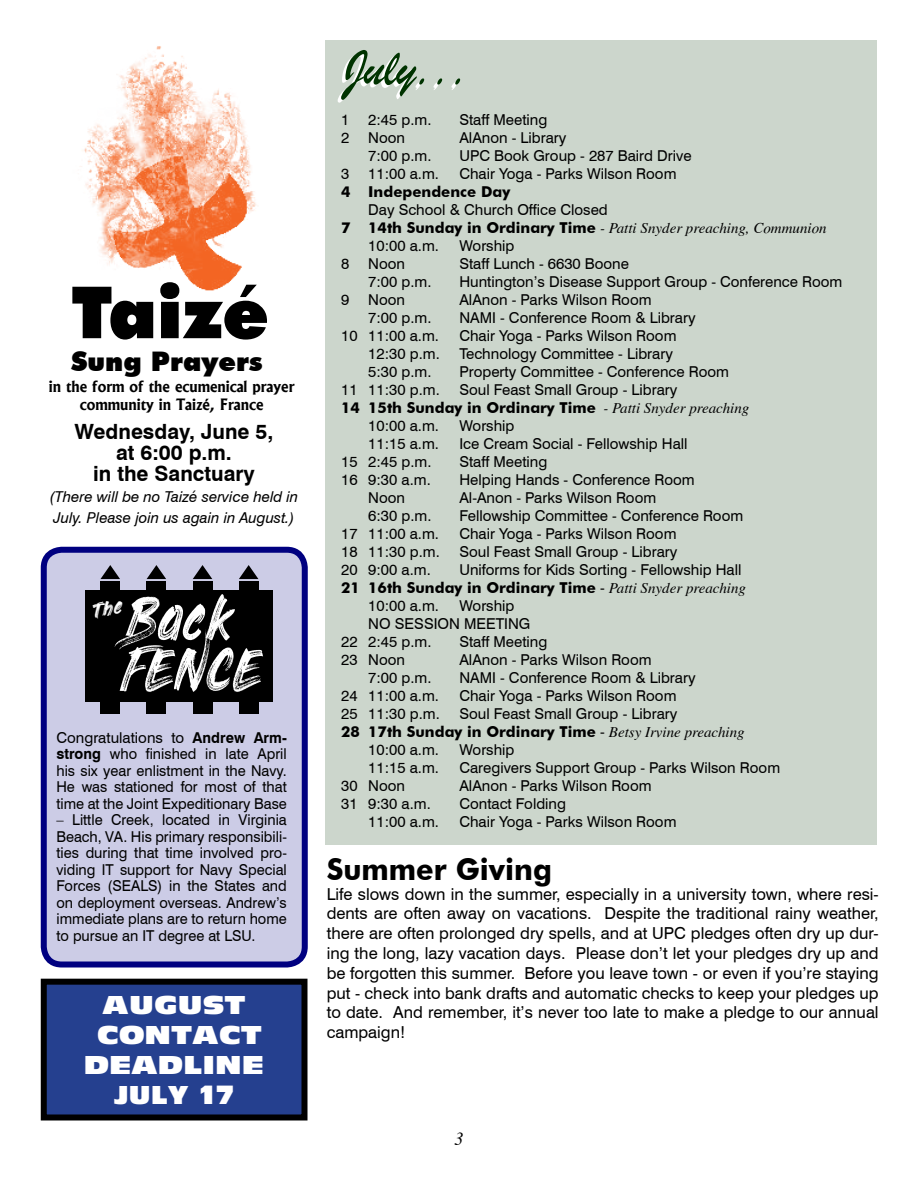
<style>
.page{position:relative;width:918px;height:1188px;background:#fff}
.page>*{position:absolute;margin:0;border:0;box-sizing:border-box;transform-origin:0 0}
.t1{font:900 72px "Futura BT";color:#000}
.t2{font:62.1px/51px "Painting With Chocolate";color:#fff;scale:.81 1}
.t3{font:54px "Brush Script";color:#030}
.t4{font:54px "Brush Script";color:#fff}
.t5{font:700 30px "Futura BT";color:#000;scale:.96 1}
.t6{font:900 27px "Futura BT";color:#000}
.t7{font:24px/30px "Antique Olive Compact";color:#fff;text-align:center;scale:1.25 1}
.t8{font:700 21px/21px "Swiss 721 BT";color:#000;text-align:center}
.t9{font:italic 18px "Times";color:#000}
.t10{font:16.5px/19.8px "Swiss 721 BT";color:#000;text-align:justify}
.t11{font:15px/16.5px "Swiss 721 BT";color:#000;text-align:justify}
.t12{font:700 15px "Futura BT";color:#000}
.t13{font:italic 15px/21px "Swiss 721 BT";color:#000}
.t14{font:italic 15px "Times";color:#000}
.t15{font:700 15px/18px "Albertus";color:#000;text-align:center}
.s1{font-weight:700}
.s2{font-family:"Futura BT";font-weight:700;font-style:normal}
.s3{font-family:"Times";font-weight:400;font-style:italic}
.s4{font-family:"Swiss 721 BT";font-weight:400}
</style>
<div class="page">
<div style="left:325px;top:40px;width:552px;height:805px;background:#ccd6cc"></div>
<div style="left:44px;top:550px;width:261px;height:415px;background:#cccce6;border-radius:18px"></div>
<div style="left:41px;top:547px;width:267px;height:421px;border:6px solid #000080;border-radius:18px"></div>
<img style="left:80px;top:46px;width:176px;height:245px">
<div style="left:44px;top:982px;width:260px;height:136px;background:#25408f"></div>
<div style="left:41px;top:979px;width:267px;height:141px;border:6px solid #000"></div>
<div style="left:239px;top:581px;width:19px;height:133px;background:#000"></div>
<svg style="left:239px;top:565px;width:19px;height:14px"></svg>
<div style="left:193px;top:581px;width:19px;height:133px;background:#000"></div>
<svg style="left:193px;top:565px;width:19px;height:14px"></svg>
<div style="left:147px;top:581px;width:19px;height:133px;background:#000"></div>
<svg style="left:147px;top:565px;width:19px;height:14px"></svg>
<div style="left:100px;top:581px;width:20px;height:133px;background:#000"></div>
<svg style="left:100px;top:565px;width:20px;height:14px"></svg>
<div style="left:85px;top:590px;width:188px;height:111px;background:#000"></div>
<h1 class="t1" style="left:71px;top:269px;width:199px">Taizé</h1>
<h3 class="t6" style="left:71px;top:345px;width:193px">Sung Prayers</h3>
<p class="t15" style="left:49px;top:378px;width:247px">in the form of the ecumenical prayer community in Taizé, France</p>
<h3 class="t8" style="left:75px;top:421px;width:200px">Wednesday, June 5, at 6:00 p.m.<br>in the Sanctuary</h3>
<p class="t13" style="left:50px;top:486px;width:250px">(There will be no Taizé service held in<br>July. Please join us again in August.)</p>
<h2 class="t2" style="left:120px;top:592px;width:179px">Back<br>FENCE</h2>
<p class="t11" style="left:56px;top:729px;width:232px">Congratulations to <span class="s1">Andrew Arm&shy;strong</span> who finished in late April his six year enlistment in the Navy.<br>He was stationed for most of that time at the Joint Expeditionary Base</p>
<p class="t11" style="left:56px;top:812px;width:232px">– Little Creek, located in Virginia Beach, VA. His primary responsibili&shy;ties during that time involved pro&shy;viding IT support for Navy Special Forces (SEALS) in the States and on deployment overseas. Andrew’s immediate plans are to return home to pursue an IT degree at LSU.</p>
<h3 class="t7" style="left:84px;top:990px;width:146px">AUGUST<br>CONTACT<br>DEADLINE<br>JULY 17</h3>
<h3 class="t3" style="left:343px;top:35px;width:128px">July...</h3>
<p class="t11" style="left:341px;top:111px;width:10px">1</p>
<p class="t11" style="left:368px;top:111px;width:65px">2:45 p.m.</p>
<p class="t11" style="left:459px;top:111px;width:89px">Staff Meeting</p>
<p class="t11" style="left:341px;top:129px;width:10px">2</p>
<p class="t11" style="left:368px;top:129px;width:38px">Noon</p>
<p class="t11" style="left:459px;top:129px;width:109px">AlAnon - Library</p>
<p class="t11" style="left:368px;top:147px;width:65px">7:00 p.m.</p>
<p class="t11" style="left:459px;top:147px;width:234px">UPC Book Group - 287 Baird Drive</p>
<p class="t11" style="left:341px;top:165px;width:10px">3</p>
<p class="t11" style="left:368px;top:165px;width:72px">11:00 a.m.</p>
<p class="t11" style="left:459px;top:165px;width:219px">Chair Yoga - Parks Wilson Room</p>
<p class="t12" style="left:341px;top:183px;width:171px">4 Independence Day</p>
<p class="t11" style="left:368px;top:201px;width:241px">Day School &amp; Church Office Closed</p>
<p class="t14" style="left:341px;top:220px;width:487px"><span class="s2">7 14th Sunday in Ordinary Time</span> - Patti Snyder preaching, Communion</p>
<p class="t11" style="left:368px;top:237px;width:72px">10:00 a.m.</p>
<p class="t11" style="left:459px;top:237px;width:57px">Worship</p>
<p class="t11" style="left:341px;top:255px;width:10px">8</p>
<p class="t11" style="left:368px;top:255px;width:38px">Noon</p>
<p class="t11" style="left:459px;top:255px;width:171px">Staff Lunch - 6630 Boone</p>
<p class="t11" style="left:368px;top:273px;width:65px">7:00 p.m.</p>
<p class="t11" style="left:459px;top:273px;width:385px">Huntington’s Disease Support Group - Conference Room</p>
<p class="t11" style="left:341px;top:291px;width:10px">9</p>
<p class="t11" style="left:368px;top:291px;width:38px">Noon</p>
<p class="t11" style="left:459px;top:291px;width:194px">AlAnon - Parks Wilson Room</p>
<p class="t11" style="left:368px;top:309px;width:65px">7:00 p.m.</p>
<p class="t11" style="left:459px;top:309px;width:238px">NAMI - Conference Room &amp; Library</p>
<p class="t11" style="left:341px;top:327px;width:99px">10 11:00 a.m.</p>
<p class="t11" style="left:459px;top:327px;width:219px">Chair Yoga - Parks Wilson Room</p>
<p class="t11" style="left:368px;top:345px;width:73px">12:30 p.m.</p>
<p class="t11" style="left:459px;top:345px;width:215px">Technology Committee - Library</p>
<p class="t11" style="left:368px;top:363px;width:65px">5:30 p.m.</p>
<p class="t11" style="left:459px;top:363px;width:271px">Property Committee - Conference Room</p>
<p class="t11" style="left:341px;top:381px;width:100px">11 11:30 p.m.</p>
<p class="t11" style="left:459px;top:381px;width:220px">Soul Feast Small Group - Library</p>
<p class="t12" style="left:341px;top:399px;width:410px">14 15th Sunday in Ordinary Time <span class="s3">- Patti Snyder preaching</span></p>
<p class="t11" style="left:368px;top:417px;width:72px">10:00 a.m.</p>
<p class="t11" style="left:459px;top:417px;width:57px">Worship</p>
<p class="t11" style="left:368px;top:435px;width:72px">11:15 a.m.</p>
<p class="t11" style="left:459px;top:435px;width:230px">Ice Cream Social - Fellowship Hall</p>
<p class="t11" style="left:341px;top:453px;width:92px">15 2:45 p.m.</p>
<p class="t11" style="left:459px;top:453px;width:89px">Staff Meeting</p>
<p class="t11" style="left:341px;top:471px;width:91px">16 9:30 a.m.</p>
<p class="t11" style="left:459px;top:471px;width:237px">Helping Hands - Conference Room</p>
<p class="t11" style="left:368px;top:489px;width:38px">Noon</p>
<p class="t11" style="left:459px;top:489px;width:198px">Al-Anon - Parks Wilson Room</p>
<p class="t11" style="left:368px;top:507px;width:65px">6:30 p.m.</p>
<p class="t11" style="left:459px;top:507px;width:285px">Fellowship Committee - Conference Room</p>
<p class="t11" style="left:341px;top:525px;width:99px">17 11:00 a.m.</p>
<p class="t11" style="left:459px;top:525px;width:219px">Chair Yoga - Parks Wilson Room</p>
<p class="t11" style="left:341px;top:543px;width:100px">18 11:30 p.m.</p>
<p class="t11" style="left:459px;top:543px;width:220px">Soul Feast Small Group - Library</p>
<p class="t11" style="left:341px;top:561px;width:91px">20 9:00 a.m.</p>
<p class="t11" style="left:459px;top:561px;width:284px">Uniforms for Kids Sorting - Fellowship Hall</p>
<p class="t12" style="left:341px;top:579px;width:406px">21 16th Sunday in Ordinary Time <span class="s4">-</span> <span class="s3">Patti Snyder preaching</span></p>
<p class="t11" style="left:368px;top:597px;width:72px">10:00 a.m.</p>
<p class="t11" style="left:459px;top:597px;width:57px">Worship</p>
<p class="t11" style="left:368px;top:615px;width:164px">NO SESSION MEETING</p>
<p class="t11" style="left:341px;top:633px;width:92px">22 2:45 p.m.</p>
<p class="t11" style="left:459px;top:633px;width:89px">Staff Meeting</p>
<p class="t11" style="left:341px;top:651px;width:65px">23 Noon</p>
<p class="t11" style="left:459px;top:651px;width:194px">AlAnon - Parks Wilson Room</p>
<p class="t11" style="left:368px;top:669px;width:65px">7:00 p.m.</p>
<p class="t11" style="left:459px;top:669px;width:238px">NAMI - Conference Room &amp; Library</p>
<p class="t11" style="left:341px;top:687px;width:99px">24 11:00 a.m.</p>
<p class="t11" style="left:459px;top:687px;width:219px">Chair Yoga - Parks Wilson Room</p>
<p class="t11" style="left:341px;top:705px;width:100px">25 11:30 p.m.</p>
<p class="t11" style="left:459px;top:705px;width:220px">Soul Feast Small Group - Library</p>
<p class="t12" style="left:341px;top:723px;width:405px">28 17th Sunday in Ordinary Time <span class="s4">-</span> <span class="s3">Betsy Irvine preaching</span></p>
<p class="t11" style="left:368px;top:741px;width:72px">10:00 a.m.</p>
<p class="t11" style="left:459px;top:741px;width:57px">Worship</p>
<p class="t11" style="left:368px;top:759px;width:72px">11:15 a.m.</p>
<p class="t11" style="left:459px;top:759px;width:322px">Caregivers Support Group - Parks Wilson Room</p>
<p class="t11" style="left:341px;top:777px;width:65px">30 Noon</p>
<p class="t11" style="left:459px;top:777px;width:194px">AlAnon - Parks Wilson Room</p>
<p class="t11" style="left:341px;top:795px;width:91px">31 9:30 a.m.</p>
<p class="t11" style="left:459px;top:795px;width:108px">Contact Folding</p>
<p class="t11" style="left:368px;top:813px;width:72px">11:00 a.m.</p>
<p class="t11" style="left:459px;top:813px;width:219px">Chair Yoga - Parks Wilson Room</p>
<h3 class="t4" style="left:412px;top:38px;width:55px">,,,</h3>
<h3 class="t5" style="left:327px;top:851px;width:236px">Summer Giving</h3>
<p class="t10" style="left:327px;top:884px;width:554px">Life slows down in the summer, especially in a university town, where resi&shy;dents are often away on vacations. Despite the traditional rainy weather, there are often prolonged dry spells, and at UPC pledges often dry up dur&shy;ing the long, lazy vacation days. Please don’t let your pledges dry up and be forgotten this summer. Before you leave town - or even if you’re staying put - check into bank drafts and automatic checks to keep your pledges up to date. And remember, it’s never too late to make a pledge to our annual campaign!</p>
<p class="t9" style="left:454px;top:1129px;width:10px">3</p>
</div>
